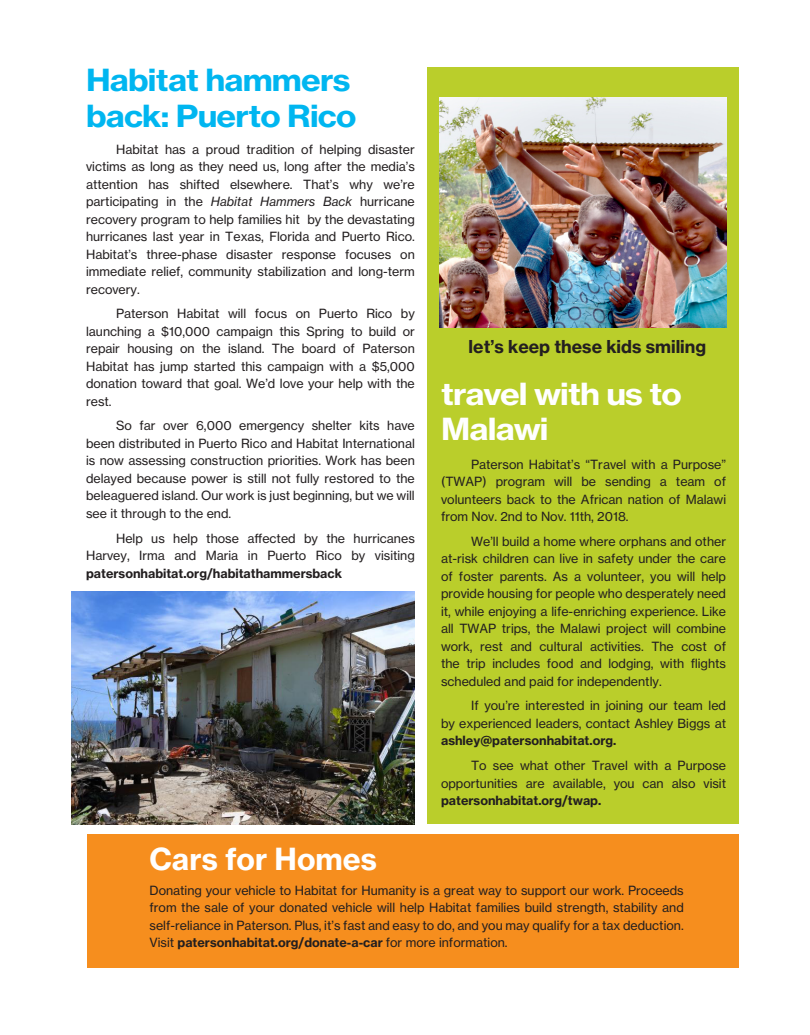
<style>
.page{position:relative;width:810px;height:1035px;background:#fff}
.page>*{position:absolute;margin:0;border:0;box-sizing:border-box;transform-origin:0 0}
.t1{font:30px/36.2px "N Haas Grotesk TX Pro 75 Bd";letter-spacing:-.025em;color:#00b6f0;scale:1.1 1}
.t2{font:30px/35px "N Haas Grotesk TX Pro 75 Bd";letter-spacing:-.025em;color:#fff;scale:1.1 1}
.t3{font:30px "N Haas Grotesk TX Pro 75 Bd";color:#fff}
.t4{font:17.5px "N Haas Grotesk TX Pro 75 Bd";color:#231f20}
.t5{font:12.5px/17.5px "N Haas Grotesk TX Pro 55 Rg";color:#231f20;text-align:justify}
.t6{font:12.5px "N Haas Grotesk TX Pro 75 Bd";color:#231f20}
.s1{font-family:"N Haas Grotesk TX Pro 56 It"}
.s2{font-family:"N Haas Grotesk TX Pro 55 Rg"}
</style>
<div class="page">
<div style="left:87px;top:834px;width:652px;height:134px;background:#f68e1e"></div>
<img style="left:71px;top:591px;width:344px;height:233px">
<div style="left:428px;top:68px;width:311px;height:756px;background:#bace2b"></div>
<img style="left:440px;top:97px;width:287px;height:231px">
<h1 class="t1" style="left:86px;top:62px;width:247px">Habitat hammers back: Puerto Rico</h1>
<p class="t5" style="left:86px;top:140px;width:330px;text-indent:30px">Habitat has a proud tradition of helping disaster victims as long as they need us, long after the media’s attention has shifted elsewhere. That’s why we’re participating in the <span class="s1">Habitat Hammers Back</span> hurricane recovery program to help families hit by the devastating hurricanes last year in Texas, Florida and Puerto Rico.<br>Habitat’s three-phase disaster response focuses on immediate relief, community stabilization and long-term recovery.</p>
<p class="t5" style="left:86px;top:305px;width:330px;text-indent:30px">Paterson Habitat will focus on Puerto Rico by launching a $10,000 campaign this Spring to build or repair housing on the island. The board of Paterson Habitat has jump started this campaign with a $5,000 donation toward that goal. We’d love your help with the rest.</p>
<p class="t5" style="left:86px;top:417px;width:330px;text-indent:30px">So far over 6,000 emergency shelter kits have been distributed in Puerto Rico and Habitat International is now assessing construction priorities. Work has been delayed because power is still not fully restored to the beleaguered island. Our work is just beginning, but we will see it through to the end.</p>
<p class="t5" style="left:86px;top:529px;width:330px;text-align:right">Help us help those affected by the hurricanes<br>Harvey, Irma and Maria in Puerto Rico by visiting</p>
<p class="t6" style="left:86px;top:565px;width:258px">patersonhabitat.org/habitathammersback</p>
<h2 class="t4" style="left:469px;top:335px;width:239px">let’s keep these kids smiling</h2>
<h1 class="t2" style="left:441px;top:377px;width:220px">travel with us to<br>Malawi</h1>
<p class="t5" style="left:441px;top:455px;width:287px;text-indent:30px">Paterson Habitat’s “Travel with a Purpose” (TWAP) program will be sending a team of volunteers back to the African nation of Malawi from Nov. 2nd to Nov. 11th, 2018.</p>
<p class="t5" style="left:441px;top:532px;width:287px;text-indent:30px">We’ll build a home where orphans and other at-risk children can live in safety under the care of foster parents. As a volunteer, you will help provide housing for people who desperately need it, while enjoying a life-enriching experience. Like all TWAP trips, the Malawi project will combine work, rest and cultural activities. The cost of the trip includes food and lodging, with flights scheduled and paid for independently.</p>
<p class="t5" style="left:441px;top:697px;width:287px;text-align:right">If you’re interested in joining our team led<br>by experienced leaders, contact Ashley Biggs at</p>
<p class="t6" style="left:441px;top:733px;width:177px">ashley@patersonhabitat.org.</p>
<p class="t5" style="left:441px;top:757px;width:287px;text-align:right">To see what other Travel with a Purpose opportunities are available, you can also visit</p>
<p class="t6" style="left:441px;top:793px;width:162px">patersonhabitat.org/twap.</p>
<h1 class="t3" style="left:150px;top:840px;width:229px">Cars for Homes</h1>
<p class="t5" style="left:150px;top:881px;width:536px">Donating your vehicle to Habitat for Humanity is a great way to support our work. Proceeds from the sale of your donated vehicle will help Habitat families build strength, stability and self-reliance in Paterson. Plus, it’s fast and easy to do, and you may qualify for a tax deduction.</p>
<p class="t6" style="left:150px;top:935px;width:360px"><span class="s2">Visit</span> patersonhabitat.org/donate-a-car <span class="s2">for more information.</span></p>
</div>
